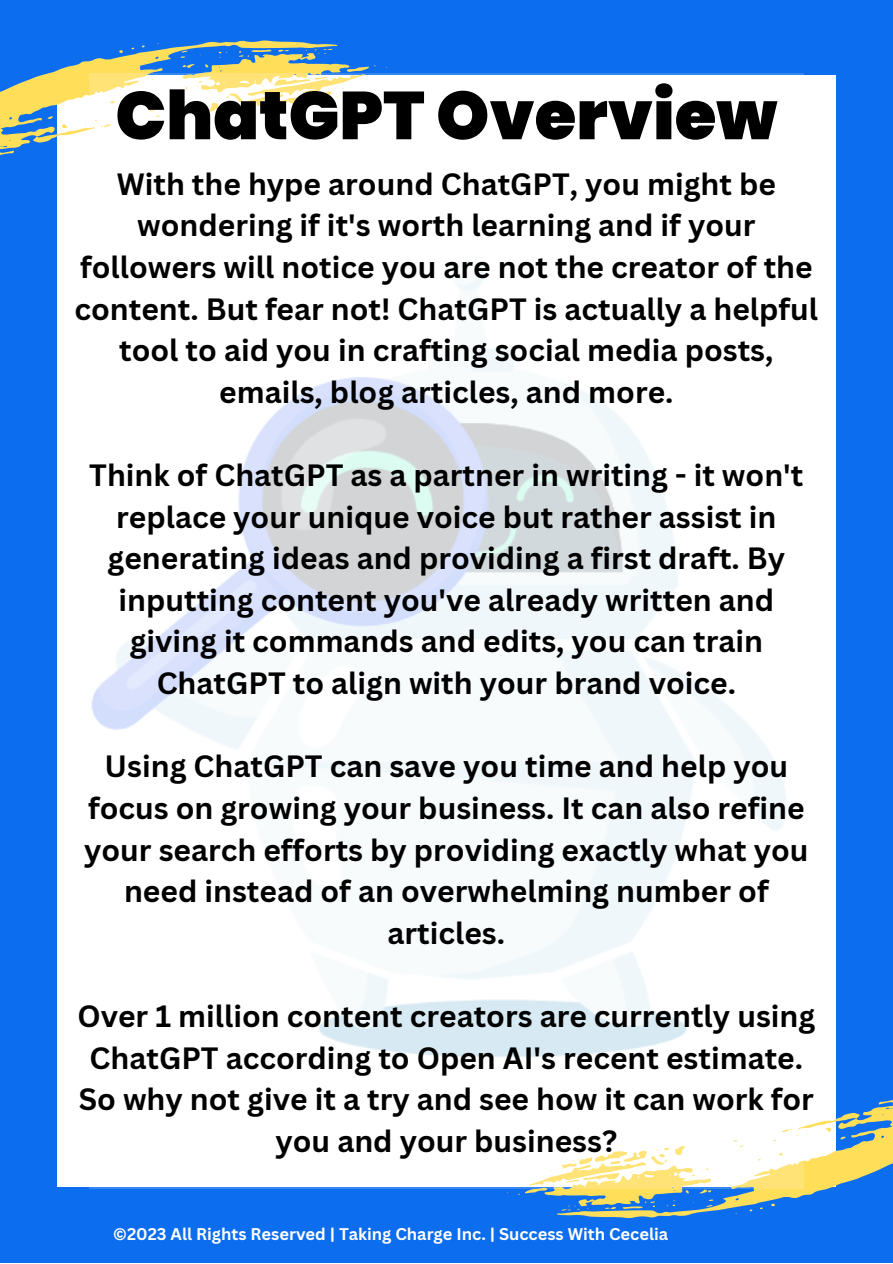
<style>
.page{position:relative;width:893px;height:1264px;background:#fff}
.page>*{position:absolute;margin:0;border:0;box-sizing:border-box;transform-origin:0 0}
.t1{font:900 67.5px "Poppins";color:#000}
.t2{font:700 30px/41.5px "Canva Sans";color:#000;text-align:center}
.t3{font:700 16.5px "Canva Sans";color:#fff}
</style>
<div class="page">
<div style="left:0;top:0;width:892px;height:1262px;background:#0c6def"></div>
<div style="left:57px;top:75px;width:778px;height:1112px;background:#fff"></div>
<svg style="left:0;top:46px;width:175px;height:109px"></svg>
<svg style="left:119px;top:50px;width:4px;height:3px"></svg>
<svg style="left:33px;top:116px;width:56px;height:29px"></svg>
<svg style="left:175px;top:40px;width:201px;height:33px"></svg>
<svg style="left:718px;top:1083px;width:174px;height:131px"></svg>
<svg style="left:770px;top:1203px;width:5px;height:3px"></svg>
<svg style="left:759px;top:1206px;width:4px;height:3px"></svg>
<svg style="left:803px;top:1110px;width:57px;height:31px"></svg>
<svg style="left:518px;top:1188px;width:200px;height:31px"></svg>
<img style="left:89px;top:73px;width:714px;height:1115px">
<p class="t1" style="left:115px;top:68px;width:663px">ChatGPT Overview</p>
<p class="t2" style="left:75px;top:162px;width:745px">With the hype around ChatGPT, you might be wondering if it's worth learning and if your followers will notice you are not the creator of the content. But fear not! ChatGPT is actually a helpful tool to aid you in crafting social media posts, emails, blog articles, and more.</p>
<p class="t2" style="left:89px;top:453px;width:715px">Think of ChatGPT as a partner in writing - it won't replace your unique voice but rather assist in generating ideas and providing a first draft. By inputting content you've already written and giving it commands and edits, you can train ChatGPT to align with your brand voice.</p>
<p class="t2" style="left:84px;top:745px;width:725px">Using ChatGPT can save you time and help you focus on growing your business. It can also refine your search efforts by providing exactly what you need instead of an overwhelming number of articles.</p>
<p class="t2" style="left:77px;top:994px;width:739px">Over 1 million content creators are currently using ChatGPT according to Open AI's recent estimate.<br>So why not give it a try and see how it can work for you and your business?</p>
<p class="t3" style="left:113px;top:1222px;width:556px">©2023 All Rights Reserved | Taking Charge Inc. | Success With Cecelia</p>
</div>
